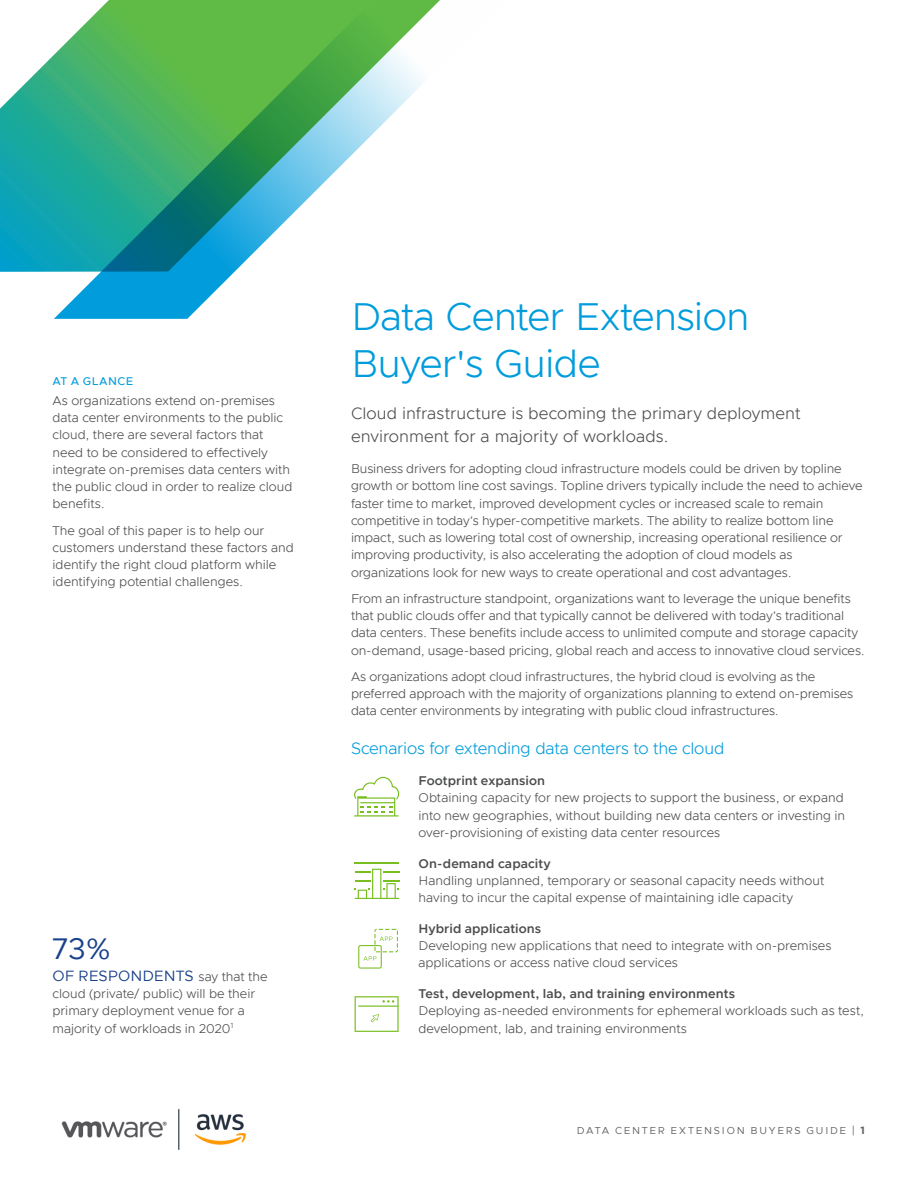
<style>
.page{position:relative;width:918px;height:1188px;background:#fff}
.page>*{position:absolute;margin:0;border:0;box-sizing:border-box;transform-origin:0 0}
._1a__MAIN_TITLE{font:300 39px "Metropolis";letter-spacing:-.02em;color:#009cdc}
.sidebar_copy{font:30px "Metropolis";color:#1a428a}
._2a__INTRO_BODY{font:300 16.5px/23.2px "Metropolis";letter-spacing:.005em;color:#4b4c4d}
._4a__SUBHEAD-1{font:300 16.5px "Metropolis";letter-spacing:-.01em;color:#009cdc}
._3a_BODY_TEXT{font:15px "Metropolis";color:#1a428a}
._3a__BODY_TEXT{font:300 12.75px/17.2px "Metropolis";letter-spacing:-.01em;color:#4b4c4d}
._3a_BODY_TEXT-2{font:300 12.75px/17.2px "Metropolis";color:#4b4c4d}
._3a_BODY_TEXT-3{font:600 12.75px "Metropolis";letter-spacing:.005em;color:#4b4c4d}
._4a_SIDEBAR-HEAD{font:500 11.25px "Metropolis";letter-spacing:.035em;color:#009cdc}
.t1{font:10.2px "Metropolis";letter-spacing:.17em;color:#606063}
.s1{font-weight:300;font-size:12.75px;color:#4b4c4d}
.s2{font-weight:600}
.s3{font-family:"Gotham";font-size:10.5px}
.s4{font-family:"Gotham";font-weight:700;font-size:10.5px}
</style>
<div class="page">
<svg style="left:0;top:55px;width:54px;height:217px;background:#31b1b3"></svg>
<svg style="left:54px;top:0;width:386px;height:319px"></svg>
<img style="left:61px;top:1108px;width:185px;height:42px">
<svg style="left:354px;top:777px;width:45px;height:40px"></svg>
<hr style="left:355px;top:862px;width:44px;height:1px;background:#78be20">
<svg style="left:355px;top:869px;width:44px;height:30px"></svg>
<svg style="left:358px;top:929px;width:40px;height:40px"></svg>
<svg style="left:355px;top:996px;width:44px;height:36px"></svg>
<p class="_4a_SIDEBAR-HEAD" style="left:52px;top:374px;width:82px">AT A GLANCE</p>
<p class="_3a__BODY_TEXT" style="left:52px;top:392px;width:241px">As organizations extend on-premises data center environments to the public cloud, there are several factors that need to be considered to effectively integrate on-premises data centers with the public cloud in order to realize cloud benefits.</p>
<p class="_3a__BODY_TEXT" style="left:52px;top:522px;width:243px">The goal of this paper is to help our customers understand these factors and identify the right cloud platform while identifying potential challenges.</p>
<p class="sidebar_copy" style="left:52px;top:930px;width:60px">73%</p>
<p class="_3a_BODY_TEXT" style="left:52px;top:966px;width:217px">OF RESPONDENTS <span class="s1">say that the</span></p>
<p class="_3a_BODY_TEXT-2" style="left:52px;top:985px;width:204px">cloud (private/ public) will be their primary deployment venue for a majority of workloads in 2020<sup>1</sup></p>
<p class="_1a__MAIN_TITLE" style="left:351px;top:292px;width:400px">Data Center Extension</p>
<p class="_1a__MAIN_TITLE" style="left:351px;top:339px;width:251px">Buyer's Guide</p>
<p class="_2a__INTRO_BODY" style="left:351px;top:402px;width:451px">Cloud infrastructure is becoming the primary deployment environment for a majority of workloads.</p>
<p class="_3a__BODY_TEXT" style="left:351px;top:460px;width:513px">Business drivers for adopting cloud infrastructure models could be driven by topline growth or bottom line cost savings. Topline drivers typically include the need to achieve faster time to market, improved development cycles or increased scale to remain competitive in today’s hyper-competitive markets. The ability to realize bottom line impact, such as lowering total cost of ownership, increasing operational resilience or improving productivity, is also accelerating the adoption of cloud models as organizations look for new ways to create operational and cost advantages.</p>
<p class="_3a__BODY_TEXT" style="left:351px;top:590px;width:515px">From an infrastructure standpoint, organizations want to leverage the unique benefits that public clouds offer and that typically cannot be delivered with today’s traditional data centers. These benefits include access to unlimited compute and storage capacity on-demand, usage-based pricing, global reach and access to innovative cloud services.</p>
<p class="_3a__BODY_TEXT" style="left:351px;top:668px;width:504px">As organizations adopt cloud infrastructures, the hybrid cloud is evolving as the preferred approach with the majority of organizations planning to extend on-premises data center environments by integrating with public cloud infrastructures.</p>
<p class="_4a__SUBHEAD-1" style="left:351px;top:739px;width:375px">Scenarios for extending data centers to the cloud</p>
<p class="_3a_BODY_TEXT-3" style="left:418px;top:773px;width:128px">Footprint expansion</p>
<p class="_3a__BODY_TEXT" style="left:418px;top:789px;width:428px;text-align:justify">Obtaining capacity for new projects to support the business, or expand into new geographies, without building new data centers or investing in over-provisioning of existing data center resources</p>
<p class="_3a_BODY_TEXT-2" style="left:418px;top:855px;width:407px"><span class="s2">On-demand capacity<br></span>Handling unplanned, temporary or seasonal capacity needs without having to incur the capital expense of maintaining idle capacity</p>
<p class="_3a_BODY_TEXT-2" style="left:418px;top:920px;width:415px"><span class="s2">Hybrid applications<br></span>Developing new applications that need to integrate with on-premises applications or access native cloud services</p>
<p class="_3a_BODY_TEXT-3" style="left:418px;top:986px;width:318px">Test, development, lab, and training environments</p>
<p class="_3a__BODY_TEXT" style="left:418px;top:1002px;width:447px">Deploying as-needed environments for ephemeral workloads such as test, development, lab, and training environments</p>
<p class="t1" style="left:577px;top:1124px;width:289px">DATA CENTER EXTENSION BUYERS GUIDE <span class="s3">|</span> <span class="s4">1</span></p>
</div>
